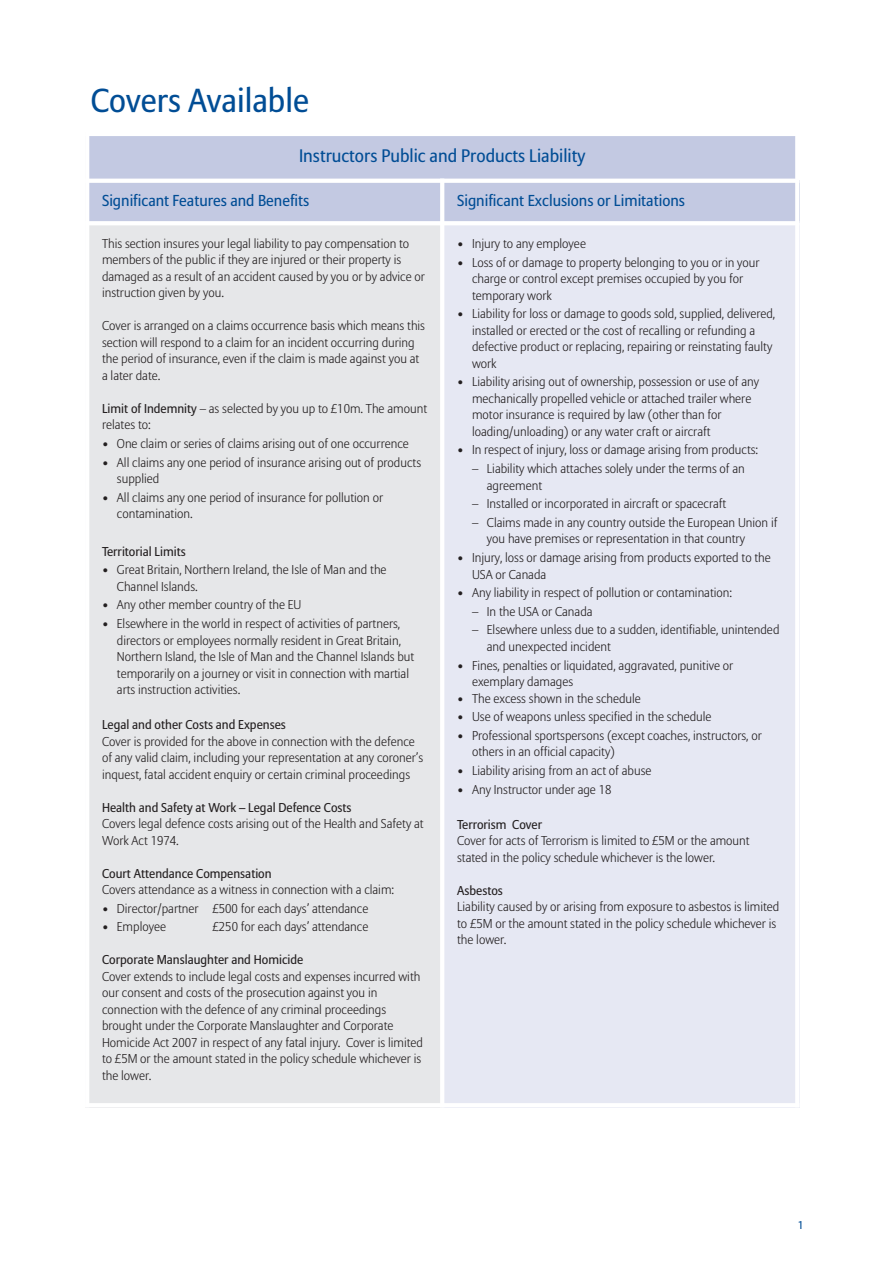
<style>
.page{position:relative;width:893px;height:1263px;background:#fff}
.page>*{position:absolute;margin:0;border:0;box-sizing:border-box;transform-origin:0 0}
.t1{font:33px "Allianz Sans";color:#014d95}
.t2{font:18px "Allianz Sans";color:#014d95}
.t3{font:15.75px "Allianz Sans";color:#014d95}
.t4{font:300 12.75px/16.5px "Allianz Sans";color:#231f20}
.t5{font:12.75px "Allianz Sans";color:#231f20}
.t6{font:11.25px "Allianz Sans";color:#014d95}
.s1{font-weight:400}
</style>
<div class="page">
<div style="left:85px;top:132px;width:712px;height:49px;background:#c3c9e2"></div>
<div style="left:85px;top:181px;width:357px;height:42px;background:#c3c9e2"></div>
<div style="left:442px;top:181px;width:357px;height:42px;background:#c3c9e2"></div>
<div style="left:85px;top:223px;width:357px;height:884px;background:#e6e7e9"></div>
<div style="left:442px;top:223px;width:357px;height:884px;background:#e6e8f3"></div>
<hr style="left:85px;top:132px;width:4px;height:975px;background:#fff">
<hr style="left:440px;top:179px;width:4px;height:928px;background:#fff">
<hr style="left:795px;top:132px;width:4px;height:975px;background:#fff">
<hr style="left:85px;top:132px;width:714px;height:4px;background:#fff">
<hr style="left:85px;top:179px;width:714px;height:4px;background:#fff">
<hr style="left:85px;top:221px;width:714px;height:4px;background:#fff">
<hr style="left:85px;top:1103px;width:714px;height:4px;background:#fff">
<h1 class="t1" style="left:91px;top:87px;width:220px">Covers Available</h1>
<h2 class="t2" style="left:299px;top:148px;width:288px">Instructors Public and Products Liability</h2>
<p class="t3" style="left:102px;top:194px;width:209px">Significant Features and Benefits</p>
<p class="t3" style="left:457px;top:194px;width:229px">Significant Exclusions or Limitations</p>
<p class="t4" style="left:102px;top:236px;width:324px">This section insures your legal liability to pay compensation to members of the public if they are injured or their property is damaged as a result of an accident caused by you or by advice or instruction given by you.</p>
<p class="t4" style="left:102px;top:319px;width:325px">Cover is arranged on a claims occurrence basis which means this section will respond to a claim for an incident occurring during the period of insurance, even if the claim is made against you at a later date.</p>
<p class="t4" style="left:102px;top:401px;width:327px"><span class="s1">Limit of Indemnity</span> – as selected by you up to £10m. The amount relates to:</p>
<p class="t4" style="left:102px;top:436px;width:308px">• One claim or series of claims arising out of one occurrence</p>
<p class="t4" style="left:117px;top:455px;width:306px;text-indent:-15px">• All claims any one period of insurance arising out of products supplied</p>
<p class="t4" style="left:117px;top:490px;width:268px;text-indent:-15px">• All claims any one period of insurance for pollution or contamination.</p>
<p class="t5" style="left:102px;top:546px;width:85px">Territorial Limits</p>
<p class="t4" style="left:117px;top:562px;width:271px;text-indent:-15px">• Great Britain, Northern Ireland, the Isle of Man and the<br>Channel Islands.</p>
<p class="t4" style="left:102px;top:598px;width:201px">• Any other member country of the EU</p>
<p class="t4" style="left:117px;top:616px;width:299px;text-indent:-15px">• Elsewhere in the world in respect of activities of partners, directors or employees normally resident in Great Britain, Northern Island, the Isle of Man and the Channel Islands but temporarily on a journey or visit in connection with martial arts instruction activities.</p>
<p class="t5" style="left:102px;top:719px;width:185px">Legal and other Costs and Expenses</p>
<p class="t4" style="left:102px;top:734px;width:323px">Cover is provided for the above in connection with the defence of any valid claim, including your representation at any coroner’s inquest, fatal accident enquiry or certain criminal proceedings</p>
<p class="t5" style="left:102px;top:802px;width:251px">Health and Safety at Work – Legal Defence Costs</p>
<p class="t4" style="left:102px;top:816px;width:323px">Covers legal defence costs arising out of the Health and Safety at<br>Work Act 1974.</p>
<p class="t5" style="left:102px;top:868px;width:171px">Court Attendance Compensation</p>
<p class="t4" style="left:102px;top:882px;width:294px">Covers attendance as a witness in connection with a claim:</p>
<p class="t4" style="left:102px;top:901px;width:268px">• Director/partner £500 for each days’ attendance</p>
<p class="t4" style="left:102px;top:920px;width:66px">• Employee</p>
<p class="t4" style="left:213px;top:920px;width:157px">£250 for each days’ attendance</p>
<p class="t5" style="left:102px;top:954px;width:203px">Corporate Manslaughter and Homicide</p>
<p class="t4" style="left:102px;top:969px;width:322px">Cover extends to include legal costs and expenses incurred with our consent and costs of the prosecution against you in connection with the defence of any criminal proceedings brought under the Corporate Manslaughter and Corporate Homicide Act 2007 in respect of any fatal injury. Cover is limited to £5M or the amount stated in the policy schedule whichever is the lower.</p>
<p class="t4" style="left:457px;top:236px;width:130px">• Injury to any employee</p>
<p class="t4" style="left:472px;top:255px;width:289px;text-indent:-15px">• Loss of or damage to property belonging to you or in your charge or control except premises occupied by you for temporary work</p>
<p class="t4" style="left:472px;top:306px;width:305px;text-indent:-15px">• Liability for loss or damage to goods sold, supplied, delivered, installed or erected or the cost of recalling or refunding a defective product or replacing, repairing or reinstating faulty work</p>
<p class="t4" style="left:472px;top:375px;width:289px;text-indent:-15px">• Liability arising out of ownership, possession or use of any mechanically propelled vehicle or attached trailer where motor insurance is required by law (other than for loading/unloading) or any water craft or aircraft</p>
<p class="t4" style="left:457px;top:443px;width:303px">• In respect of injury, loss or damage arising from products:</p>
<p class="t4" style="left:487px;top:461px;width:259px;text-indent:-15px">– Liability which attaches solely under the terms of an agreement</p>
<p class="t4" style="left:472px;top:496px;width:256px">– Installed or incorporated in aircraft or spacecraft</p>
<p class="t4" style="left:487px;top:515px;width:292px;text-indent:-15px">– Claims made in any country outside the European Union if you have premises or representation in that country</p>
<p class="t4" style="left:472px;top:550px;width:300px;text-indent:-15px">• Injury, loss or damage arising from products exported to the<br>USA or Canada</p>
<p class="t4" style="left:457px;top:585px;width:277px">• Any liability in respect of pollution or contamination:</p>
<p class="t4" style="left:472px;top:604px;width:122px">– In the USA or Canada</p>
<p class="t4" style="left:487px;top:623px;width:294px;text-indent:-15px">– Elsewhere unless due to a sudden, identifiable, unintended and unexpected incident</p>
<p class="t4" style="left:472px;top:658px;width:263px;text-indent:-15px">• Fines, penalties or liquidated, aggravated, punitive or exemplary damages</p>
<p class="t4" style="left:457px;top:691px;width:185px">• The excess shown in the schedule</p>
<p class="t4" style="left:457px;top:709px;width:256px">• Use of weapons unless specified in the schedule</p>
<p class="t4" style="left:472px;top:728px;width:291px;text-indent:-15px">• Professional sportspersons (except coaches, instructors, or others in an official capacity)</p>
<p class="t4" style="left:457px;top:763px;width:196px">• Liability arising from an act of abuse</p>
<p class="t4" style="left:457px;top:782px;width:156px">• Any Instructor under age 18</p>
<p class="t5" style="left:457px;top:819px;width:86px">Terrorism Cover</p>
<p class="t4" style="left:457px;top:833px;width:294px">Cover for acts of Terrorism is limited to £5M or the amount stated in the policy schedule whichever is the lower.</p>
<p class="t5" style="left:457px;top:885px;width:47px">Asbestos</p>
<p class="t4" style="left:457px;top:899px;width:324px">Liability caused by or arising from exposure to asbestos is limited to £5M or the amount stated in the policy schedule whichever is the lower.</p>
<p class="t6" style="left:798px;top:1220px;width:7px">1</p>
</div>
